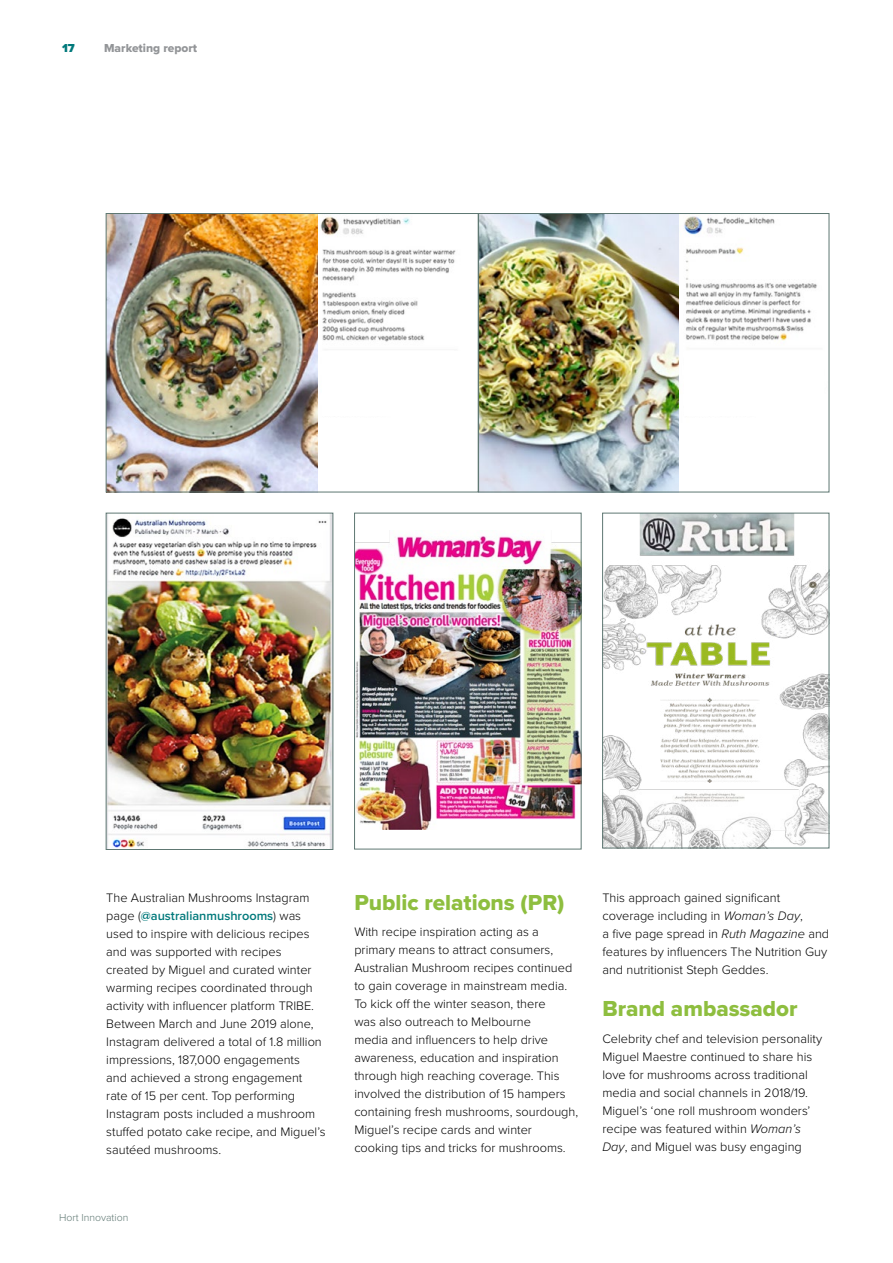
<style>
.page{position:relative;width:893px;height:1263px;background:#fff}
.page>*{position:absolute;margin:0;border:0;box-sizing:border-box;transform-origin:0 0}
.t1{font:22.5px "Proxima Nova Extrabld";color:#8ebe3f}
.t2{font:300 12.75px/18px "Proxima Nova";color:#000}
.t3{font:12px "Proxima Nova Extrabld";color:#939598}
.t4{font:900 12px "Proxima Nova";color:#00797b}
.t5{font:300 10.5px "Proxima Nova";color:#5e7772}
.s1{font-weight:600;color:#00797b}
.s2{font-style:italic}
</style>
<div class="page">
<img style="left:108px;top:515px;width:223px;height:333px">
<div style="left:106px;top:513px;width:227px;height:337px;border:1px solid #5e7772"></div>
<img style="left:604px;top:515px;width:223px;height:331px">
<div style="left:602px;top:513px;width:227px;height:335px;border:1px solid #5e7772"></div>
<img style="left:354px;top:513px;width:227px;height:336px">
<img style="left:684px;top:216px;width:133px;height:125px">
<img style="left:480px;top:215px;width:198px;height:275px">
<img style="left:320px;top:216px;width:136px;height:126px">
<img style="left:108px;top:215px;width:210px;height:275px">
<div style="left:106px;top:213px;width:372px;height:279px;border:1px solid #5e7772"></div>
<div style="left:478px;top:213px;width:351px;height:279px;border:1px solid #5e7772"></div>
<p class="t4" style="left:62px;top:39px;width:14px">17</p>
<p class="t3" style="left:104px;top:39px;width:95px">Marketing report</p>
<p class="t2" style="left:106px;top:888px;width:221px">The Australian Mushrooms Instagram page (<span class="s1">@australianmushrooms</span>) was used to inspire with delicious recipes and was supported with recipes created by Miguel and curated winter warming recipes coordinated through activity with influencer platform TRIBE.<br>Between March and June 2019 alone, Instagram delivered a total of 1.8 million impressions, 187,000 engagements<br>and achieved a strong engagement rate of 15 per cent. Top performing Instagram posts included a mushroom stuffed potato cake recipe, and Miguel’s sautéed mushrooms.</p>
<h1 class="t1" style="left:354px;top:885px;width:212px">Public relations (PR)</h1>
<p class="t2" style="left:354px;top:922px;width:225px">With recipe inspiration acting as a primary means to attract consumers, Australian Mushroom recipes continued to gain coverage in mainstream media.<br>To kick off the winter season, there<br>was also outreach to Melbourne<br>media and influencers to help drive awareness, education and inspiration through high reaching coverage. This involved the distribution of 15 hampers containing fresh mushrooms, sourdough, Miguel’s recipe cards and winter cooking tips and tricks for mushrooms.</p>
<p class="t5" style="left:59px;top:1209px;width:71px">Hort Innovation</p>
<p class="t2" style="left:602px;top:888px;width:228px">This approach gained significant coverage including in <span class="s2">Woman’s Day</span>,<br>a five page spread in <span class="s2">Ruth Magazine</span> and features by influencers The Nutrition Guy and nutritionist Steph Geddes.</p>
<h1 class="t1" style="left:602px;top:992px;width:197px">Brand ambassador</h1>
<p class="t2" style="left:602px;top:1029px;width:221px">Celebrity chef and television personality Miguel Maestre continued to share his love for mushrooms across traditional media and social channels in 2018/19.<br>Miguel’s ‘one roll mushroom wonders’ recipe was featured within <span class="s2">Woman’s Day</span>, and Miguel was busy engaging</p>
</div>
